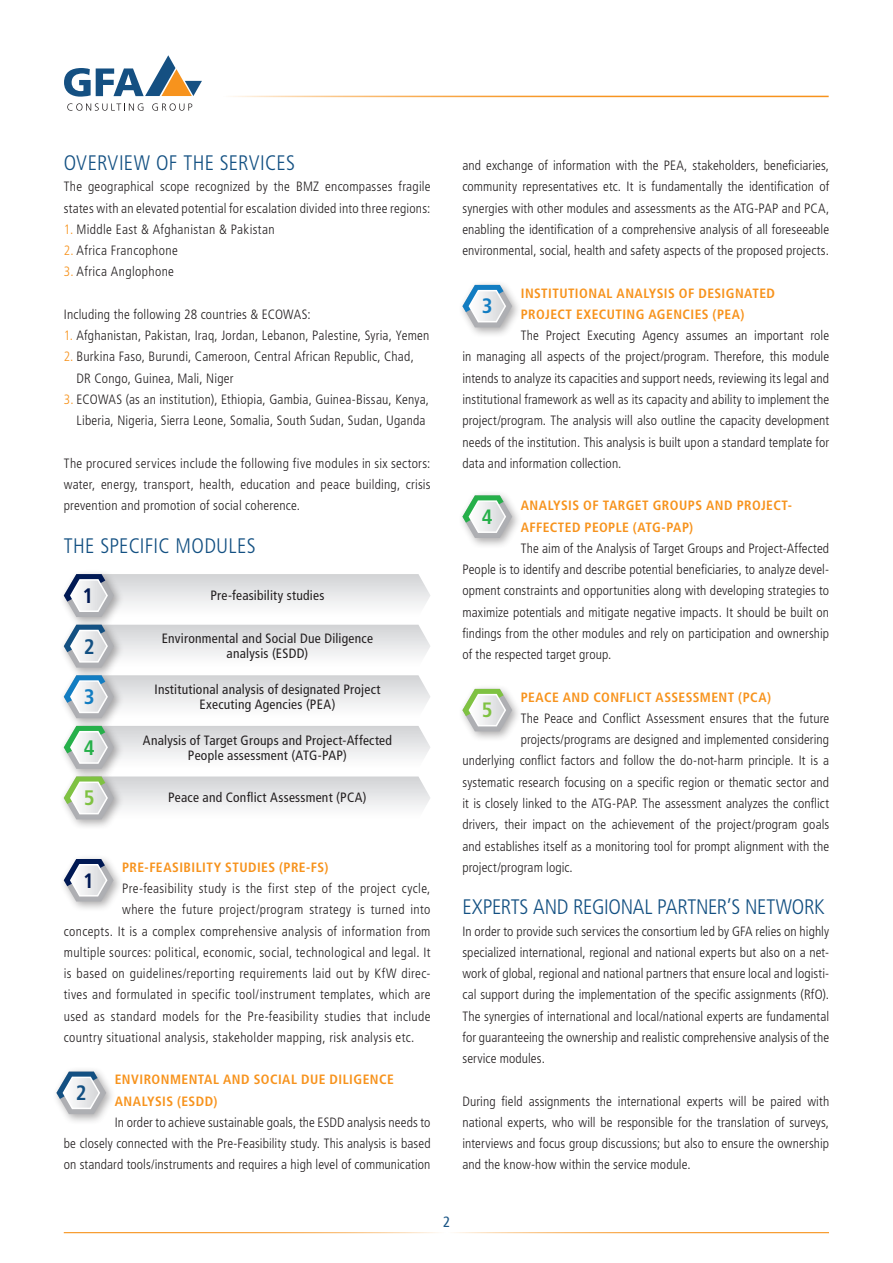
<style>
.page{position:relative;width:893px;height:1263px;background:#fff}
.page>*{position:absolute;margin:0;border:0;box-sizing:border-box;transform-origin:0 0}
.Zwiti{font:300 condensed 21px "Frutiger LT Std";color:#135082}
.Zwiti-2{font:700 condensed 21px "Frutiger LT Std";color:#001954}
.Zwiti-3{font:700 condensed 21px "Frutiger LT Std";color:#135082}
.Zwiti-4{font:700 condensed 21px "Frutiger LT Std";color:#127dc2}
.Zwiti-5{font:700 condensed 21px "Frutiger LT Std";color:#26b04a}
.Zwiti-6{font:700 condensed 21px "Frutiger LT Std";color:#7fc242}
.Zwiti-7{font:700 condensed 20.85px "Frutiger LT Std";color:#001954}
.Zwiti-8{font:700 condensed 20.85px "Frutiger LT Std";color:#127dc2}
.Zwiti-9{font:700 condensed 20.85px "Frutiger LT Std";color:#26b04a}
.Zwiti-10{font:700 condensed 20.85px "Frutiger LT Std";color:#7fc242}
.Zwiti-11{font:700 condensed 20.85px "Frutiger LT Std";color:#135082}
.t1{font:condensed 15px "Frutiger LT Std";color:#135082}
.Zwiti-12{font:300 condensed 13.5px/21.3px "Frutiger LT Std";letter-spacing:.015em;color:#231f20;text-align:justify}
.Zwiti-13{font:condensed 13.5px "Frutiger LT Std";letter-spacing:.02em;color:#231f20}
.Zwiti-14{font:700 condensed 13.5px/21.3px "Frutiger LT Std";letter-spacing:.035em;color:#f7931d}
.s1{color:#f7931d}
</style>
<div class="page">
<div style="left:59px;top:569px;width:65px;height:59px;background:#231f20;opacity:.38"></div>
<svg style="left:64px;top:574px;width:366px;height:43px"></svg>
<div style="left:59px;top:619px;width:65px;height:60px;background:#231f20;opacity:.38"></div>
<svg style="left:64px;top:625px;width:366px;height:43px"></svg>
<div style="left:59px;top:670px;width:65px;height:59px;background:#231f20;opacity:.38"></div>
<svg style="left:64px;top:675px;width:366px;height:43px"></svg>
<div style="left:59px;top:721px;width:65px;height:59px;background:#231f20;opacity:.38"></div>
<svg style="left:64px;top:726px;width:366px;height:43px"></svg>
<div style="left:59px;top:771px;width:65px;height:60px;background:#231f20;opacity:.38"></div>
<svg style="left:64px;top:776px;width:366px;height:43px"></svg>
<div style="left:59px;top:854px;width:65px;height:59px;background:#231f20;opacity:.38"></div>
<svg style="left:64px;top:859px;width:50px;height:42px"></svg>
<div style="left:458px;top:280px;width:65px;height:59px;background:#231f20;opacity:.38"></div>
<svg style="left:462px;top:285px;width:50px;height:42px"></svg>
<div style="left:458px;top:490px;width:65px;height:59px;background:#231f20;opacity:.38"></div>
<svg style="left:462px;top:495px;width:50px;height:43px"></svg>
<div style="left:458px;top:684px;width:65px;height:58px;background:#231f20;opacity:.38"></div>
<svg style="left:462px;top:689px;width:50px;height:42px"></svg>
<div style="left:52px;top:1066px;width:65px;height:59px;background:#231f20;opacity:.38"></div>
<svg style="left:56px;top:1071px;width:50px;height:43px"></svg>
<svg style="left:67px;top:103px;width:76px;height:8px"></svg>
<svg style="left:152px;top:103px;width:40px;height:8px"></svg>
<svg style="left:64px;top:55px;width:138px;height:42px"></svg>
<hr style="left:220px;top:96px;width:609px;height:1px;background:#f7931d">
<hr style="left:64px;top:1232px;width:765px;height:1px;background:#f7931d">
<p class="Zwiti" style="left:64px;top:151px;width:233px">OVERVIEW OF THE SERVICES</p>
<p class="Zwiti-12" style="left:64px;top:176px;width:368px">The geographical scope recognized by the BMZ encompasses fragile states with an elevated potential for escalation divided into three regions:</p>
<p class="Zwiti-12" style="left:64px;top:219px;width:212px"><span class="s1">1.</span> Middle East &amp; Afghanistan &amp; Pakistan</p>
<p class="Zwiti-12" style="left:64px;top:240px;width:116px"><span class="s1">2.</span> Africa Francophone</p>
<p class="Zwiti-12" style="left:64px;top:261px;width:112px"><span class="s1">3.</span> Africa Anglophone</p>
<p class="Zwiti-12" style="left:64px;top:304px;width:248px">Including the following 28 countries &amp; ECOWAS:</p>
<p class="Zwiti-12" style="left:64px;top:325px;width:367px"><span class="s1">1.</span> Afghanistan, Pakistan, Iraq, Jordan, Lebanon, Palestine, Syria, Yemen</p>
<p class="Zwiti-12" style="left:77px;top:346px;width:339px;text-indent:-13px"><span class="s1">2.</span> Burkina Faso, Burundi, Cameroon, Central African Republic, Chad,<br>DR Congo, Guinea, Mali, Niger</p>
<p class="Zwiti-12" style="left:64px;top:389px;width:367px;text-align:right"><span class="s1">3.</span> ECOWAS (as an institution), Ethiopia, Gambia, Guinea-Bissau, Kenya,<br>Liberia, Nigeria, Sierra Leone, Somalia, South Sudan, Sudan, Uganda</p>
<p class="Zwiti-12" style="left:64px;top:453px;width:368px">The procured services include the following five modules in six sectors: water, energy, transport, health, education and peace building, crisis prevention and promotion of social coherence.</p>
<p class="Zwiti" style="left:64px;top:534px;width:193px">THE SPECIFIC MODULES</p>
<p class="Zwiti-2" style="left:82px;top:583px;width:12px">1</p>
<p class="Zwiti-13" style="left:210px;top:587px;width:115px">Pre-feasibility studies</p>
<p class="Zwiti-13" style="left:162px;top:631px;width:213px">Environmental and Social Due Diligence</p>
<p class="Zwiti-3" style="left:84px;top:634px;width:12px">2</p>
<p class="Zwiti-13" style="left:227px;top:646px;width:83px">analysis (ESDD)</p>
<p class="Zwiti-13" style="left:155px;top:681px;width:227px">Institutional analysis of designated Project</p>
<p class="Zwiti-4" style="left:84px;top:684px;width:12px">3</p>
<p class="Zwiti-13" style="left:199px;top:696px;width:137px">Executing Agencies (PEA)</p>
<p class="Zwiti-13" style="left:143px;top:732px;width:251px">Analysis of Target Groups and Project-Affected</p>
<p class="Zwiti-5" style="left:84px;top:735px;width:12px">4</p>
<p class="Zwiti-13" style="left:188px;top:747px;width:160px">People assessment (ATG-PAP)</p>
<p class="Zwiti-6" style="left:84px;top:785px;width:12px">5</p>
<p class="Zwiti-13" style="left:168px;top:790px;width:200px">Peace and Conflict Assessment (PCA)</p>
<p class="Zwiti-14" style="left:122px;top:856px;width:208px">PRE-FEASIBILITY STUDIES (PRE-FS)</p>
<p class="Zwiti-12" style="left:122px;top:878px;width:310px">Pre-feasibility study is the first step of the project cycle,</p>
<p class="Zwiti-12" style="left:122px;top:899px;width:310px">where the future project/program strategy is turned into</p>
<p class="Zwiti-12" style="left:64px;top:920px;width:368px">concepts. It is a complex comprehensive analysis of information from</p>
<p class="Zwiti-12" style="left:64px;top:942px;width:368px">multiple sources: political, economic, social, technological and legal. It</p>
<p class="Zwiti-12" style="left:64px;top:963px;width:368px">is based on guidelines/reporting requirements laid out by KfW direc-</p>
<p class="Zwiti-12" style="left:64px;top:984px;width:368px">tives and formulated in specific tool/instrument templates, which are</p>
<p class="Zwiti-12" style="left:64px;top:1005px;width:368px">used as standard models for the Pre-feasibility studies that include</p>
<p class="Zwiti-12" style="left:64px;top:1027px;width:352px">country situational analysis, stakeholder mapping, risk analysis etc.</p>
<p class="Zwiti-14" style="left:115px;top:1069px;width:280px">ENVIRONMENTAL AND SOCIAL DUE DILIGENCE<br>ANALYSIS (ESDD)</p>
<p class="Zwiti-12" style="left:64px;top:1112px;width:368px;text-indent:51px">In order to achieve sustainable goals, the ESDD analysis needs to be closely connected with the Pre-Feasibility study. This analysis is based on standard tools/instruments and requires a high level of communication</p>
<p class="Zwiti-7" style="left:83px;top:868px;width:12px">1</p>
<p class="Zwiti-11" style="left:76px;top:1080px;width:12px">2</p>
<p class="Zwiti-12" style="left:462px;top:155px;width:368px">and exchange of information with the PEA, stakeholders, beneficiaries, community representatives etc. It is fundamentally the identification of synergies with other modules and assessments as the ATG-PAP and PCA, enabling the identification of a comprehensive analysis of all foreseeable environmental, social, health and safety aspects of the proposed projects.</p>
<p class="Zwiti-14" style="left:521px;top:282px;width:256px">INSTITUTIONAL ANALYSIS OF DESIGNATED</p>
<p class="Zwiti-14" style="left:521px;top:304px;width:225px">PROJECT EXECUTING AGENCIES (PEA)</p>
<p class="Zwiti-12" style="left:462px;top:325px;width:368px;text-indent:58px">The Project Executing Agency assumes an important role in managing all aspects of the project/program. Therefore, this module intends to analyze its capacities and support needs, reviewing its legal and institutional framework as well as its capacity and ability to implement the project/program. The analysis will also outline the capacity development needs of the institution. This analysis is built upon a standard template for data and information collection.</p>
<p class="Zwiti-14" style="left:521px;top:495px;width:273px">ANALYSIS OF TARGET GROUPS AND PROJECT-<br>AFFECTED PEOPLE (ATG-PAP)</p>
<p class="Zwiti-12" style="left:462px;top:538px;width:368px;text-indent:58px">The aim of the Analysis of Target Groups and Project-Affected People is to identify and describe potential beneficiaries, to analyze devel&shy;opment constraints and opportunities along with developing strategies to maximize potentials and mitigate negative impacts. It should be built on findings from the other modules and rely on participation and ownership of the respected target group.</p>
<p class="Zwiti-14" style="left:521px;top:686px;width:252px">PEACE AND CONFLICT ASSESSMENT (PCA)</p>
<p class="Zwiti-12" style="left:521px;top:708px;width:310px">The Peace and Conflict Assessment ensures that the future</p>
<p class="Zwiti-12" style="left:521px;top:729px;width:310px">projects/programs are designed and implemented considering</p>
<p class="Zwiti-12" style="left:462px;top:750px;width:368px">underlying conflict factors and follow the do-not-harm principle. It is a</p>
<p class="Zwiti-12" style="left:462px;top:771px;width:368px">systematic research focusing on a specific region or thematic sector and</p>
<p class="Zwiti-12" style="left:462px;top:793px;width:368px">it is closely linked to the ATG-PAP. The assessment analyzes the conflict</p>
<p class="Zwiti-12" style="left:462px;top:814px;width:368px">drivers, their impact on the achievement of the project/program goals</p>
<p class="Zwiti-12" style="left:462px;top:835px;width:368px">and establishes itself as a monitoring tool for prompt alignment with the</p>
<p class="Zwiti-12" style="left:462px;top:857px;width:112px">project/program logic.</p>
<p class="Zwiti" style="left:462px;top:895px;width:364px">EXPERTS AND REGIONAL PARTNER’S NETWORK</p>
<p class="Zwiti-12" style="left:462px;top:920px;width:368px">In order to provide such services the consortium led by GFA relies on highly specialized international, regional and national experts but also on a net&shy;work of global, regional and national partners that ensure local and logisti&shy;cal support during the implementation of the specific assignments (RfO).<br>The synergies of international and local/national experts are fundamental for guaranteeing the ownership and realistic comprehensive analysis of the service modules.</p>
<p class="Zwiti-12" style="left:462px;top:1090px;width:368px">During field assignments the international experts will be paired with national experts, who will be responsible for the translation of surveys, interviews and focus group discussions; but also to ensure the ownership and the know-how within the service module.</p>
<p class="Zwiti-8" style="left:482px;top:294px;width:12px">3</p>
<p class="Zwiti-9" style="left:482px;top:504px;width:12px">4</p>
<p class="Zwiti-10" style="left:482px;top:698px;width:12px">5</p>
<p class="t1" style="left:443px;top:1213px;width:9px">2</p>
</div>
